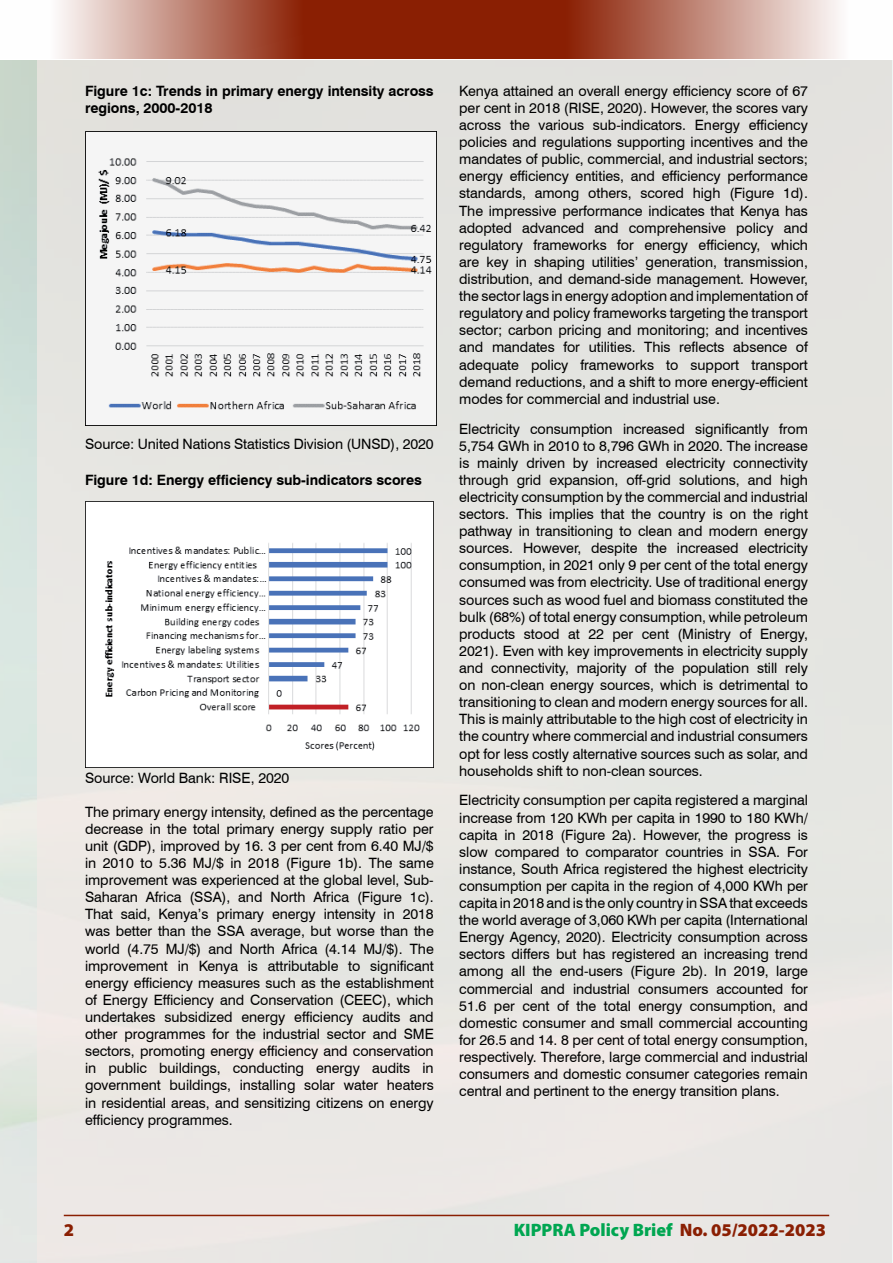
<style>
.page{position:relative;width:893px;height:1263px;background:#fff}
.page>*{position:absolute;margin:0;border:0;box-sizing:border-box;transform-origin:0 0}
.t1{font:900 18px "Myriad Pro";color:#00a651}
.t2{font:900 18px "Myriad Pro";color:#8a1f03}
.t3{font:14.25px/17.1px "Swiss 721 BT";letter-spacing:-.005em;color:#000;text-align:justify}
.t4{font:700 14.25px/17.1px "Swiss 721 BT";letter-spacing:-.005em;color:#000}
.s1{color:#8a1f03}
</style>
<div class="page">
<div style="left:36px;top:60px;width:857px;height:1203px;background:#e6e6e2"></div>
<hr style="left:64px;top:1215px;width:765px;height:1px;background:#8a1f03">
<svg style="left:59px;top:0;width:381px;height:59px"></svg>
<svg style="left:440px;top:0;width:399px;height:59px"></svg>
<img style="left:85px;top:132px;width:352px;height:293px">
<img style="left:85px;top:502px;width:349px;height:265px">
<p class="t4" style="left:85px;top:82px;width:350px">Figure 1c: Trends in primary energy intensity across regions, 2000-2018</p>
<p class="t3" style="left:85px;top:435px;width:350px">Source: United Nations Statistics Division (UNSD), 2020</p>
<p class="t4" style="left:85px;top:471px;width:338px">Figure 1d: Energy efficiency sub-indicators scores</p>
<p class="t3" style="left:85px;top:768px;width:206px">Source: World Bank: RISE, 2020</p>
<p class="t3" style="left:85px;top:803px;width:350px">The primary energy intensity, defined as the percentage decrease in the total primary energy supply ratio per unit (GDP), improved by 16. 3 per cent from 6.40 MJ/$ in 2010 to 5.36 MJ/$ in 2018 (Figure 1b). The same improvement was experienced at the global level, Sub-Saharan Africa (SSA), and North Africa (Figure 1c).<br>That said, Kenya’s primary energy intensity in 2018 was better than the SSA average, but worse than the world (4.75 MJ/$) and North Africa (4.14 MJ/$). The improvement in Kenya is attributable to significant energy efficiency measures such as the establishment of Energy Efficiency and Conservation (CEEC), which undertakes subsidized energy efficiency audits and other programmes for the industrial sector and SME sectors, promoting energy efficiency and conservation in public buildings, conducting energy audits in government buildings, installing solar water heaters in residential areas, and sensitizing citizens on energy efficiency programmes.</p>
<p class="t3" style="left:459px;top:82px;width:350px">Kenya attained an overall energy efficiency score of 67 per cent in 2018 (RISE, 2020). However, the scores vary across the various sub-indicators. Energy efficiency policies and regulations supporting incentives and the mandates of public, commercial, and industrial sectors; energy efficiency entities, and efficiency performance standards, among others, scored high (Figure 1d).<br>The impressive performance indicates that Kenya has adopted advanced and comprehensive policy and regulatory frameworks for energy efficiency, which are key in shaping utilities’ generation, transmission, distribution, and demand-side management. However, the sector lags in energy adoption and implementation of regulatory and policy frameworks targeting the transport sector; carbon pricing and monitoring; and incentives and mandates for utilities. This reflects absence of adequate policy frameworks to support transport demand reductions, and a shift to more energy-efficient modes for commercial and industrial use.</p>
<p class="t3" style="left:459px;top:419px;width:350px">Electricity consumption increased significantly from 5,754 GWh in 2010 to 8,796 GWh in 2020. The increase is mainly driven by increased electricity connectivity through grid expansion, off-grid solutions, and high electricity consumption by the commercial and industrial sectors. This implies that the country is on the right pathway in transitioning to clean and modern energy sources. However, despite the increased electricity consumption, in 2021 only 9 per cent of the total energy consumed was from electricity. Use of traditional energy sources such as wood fuel and biomass constituted the bulk (68%) of total energy consumption, while petroleum products stood at 22 per cent (Ministry of Energy, 2021). Even with key improvements in electricity supply and connectivity, majority of the population still rely on non-clean energy sources, which is detrimental to transitioning to clean and modern energy sources for all.<br>This is mainly attributable to the high cost of electricity in the country where commercial and industrial consumers opt for less costly alternative sources such as solar, and households shift to non-clean sources.</p>
<p class="t3" style="left:459px;top:791px;width:350px">Electricity consumption per capita registered a marginal increase from 120 KWh per capita in 1990 to 180 KWh/ capita in 2018 (Figure 2a). However, the progress is slow compared to comparator countries in SSA. For instance, South Africa registered the highest electricity consumption per capita in the region of 4,000 KWh per capita in 2018 and is the only country in SSA that exceeds the world average of 3,060 KWh per capita (International Energy Agency, 2020). Electricity consumption across sectors differs but has registered an increasing trend among all the end-users (Figure 2b). In 2019, large commercial and industrial consumers accounted for 51.6 per cent of the total energy consumption, and domestic consumer and small commercial accounting for 26.5 and 14. 8 per cent of total energy consumption, respectively. Therefore, large commercial and industrial consumers and domestic consumer categories remain central and pertinent to the energy transition plans.</p>
<p class="t2" style="left:64px;top:1218px;width:12px">2</p>
<p class="t1" style="left:514px;top:1218px;width:314px">KIPPRA Policy Brief <span class="s1">No. 05/2022-2023</span></p>
</div>
